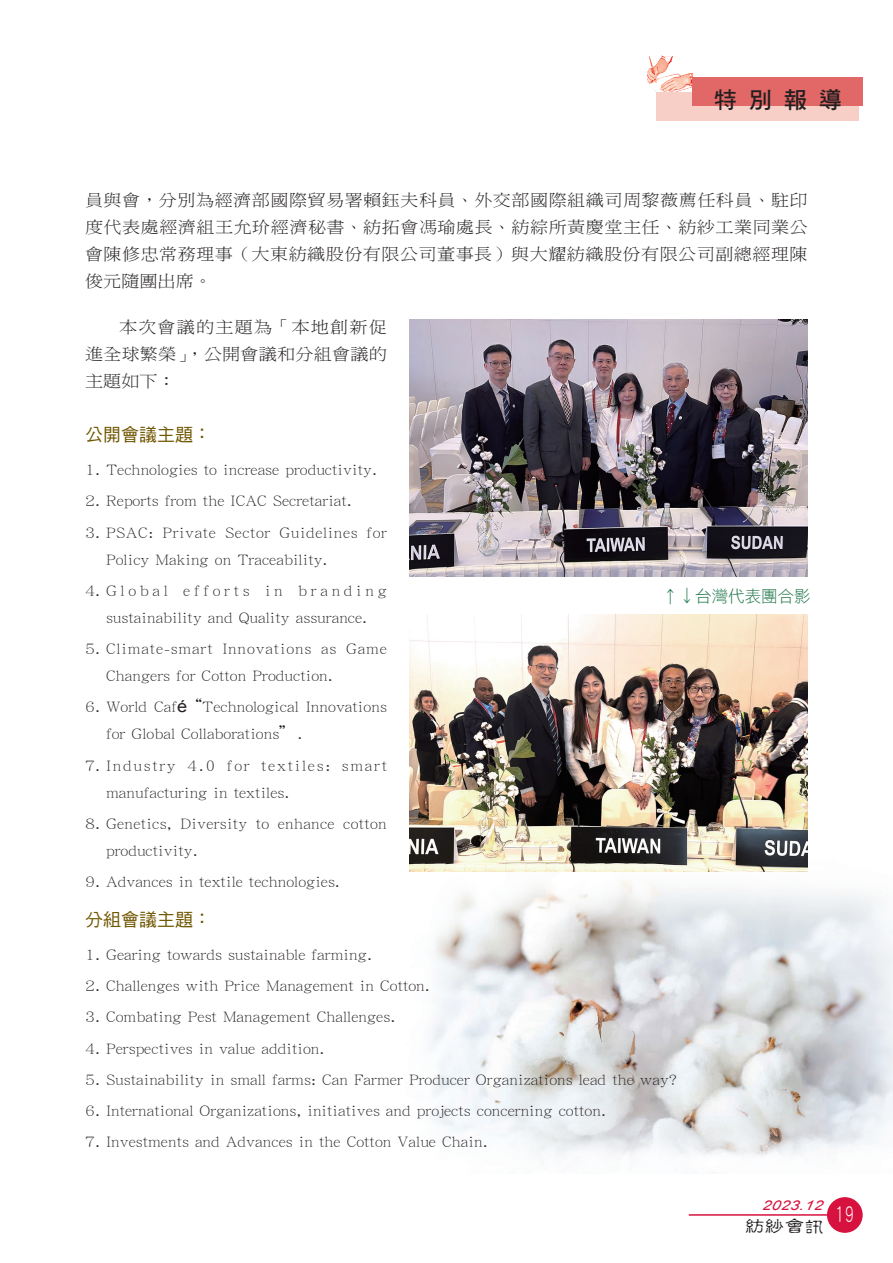
<style>
.page{position:relative;width:893px;height:1263px;background:#fff}
.page>*{position:absolute;margin:0;border:0;box-sizing:border-box;transform-origin:0 0}
.t1{font:23.1px "DF Hei Std W7";color:#231f20}
.中標{font:18px "DF Hei Std W5";color:#705700}
.內文{font:16.5px/27px "DF Ming Std W3";color:#231f20;text-align:justify;scale:1.1 1}
.內文-2{font:16.5px/27px "DF Ming Std W3";letter-spacing:.045em;color:#231f20;scale:1.1 1}
.內文-3{font:16.5px/27px "DF Ming Std W3";letter-spacing:.03em;color:#231f20;scale:1.1 1}
.表{font:16.5px "DF Hei Std W3";color:#277a4f}
.t2{font:16.5px "DF Gu Yin Std W5";color:#231f20;scale:1.2 1}
.t3{font:italic 13.5px "Arial";color:#d7123e;scale:1.2 1}
.s1{font-family:"Arial"}
</style>
<div class="page">
<img style="left:646px;top:55px;width:47px;height:37px">
<div style="left:656px;top:92px;width:203px;height:29px;background:#f7cfc7"></div>
<div style="left:692px;top:77px;width:171px;height:29px;background:#e26867"></div>
<hr style="left:689px;top:1214px;width:143px;height:2px;background:#d7123e">
<div style="left:828px;top:1198px;width:34px;height:34px;background:#d7123e;border-radius:50%"></div>
<div style="left:827px;top:1197px;width:36px;height:36px;border:2px solid #d7123e;border-radius:50%"></div>
<img style="left:430px;top:880px;width:463px;height:285px">
<img style="left:409px;top:319px;width:399px;height:258px">
<img style="left:409px;top:614px;width:399px;height:258px">
<h1 class="t1" style="left:714px;top:87px;width:129px">特 別 報 導</h1>
<p class="內文" style="left:85px;top:186px;width:659px">員與會，分別為經濟部國際貿易署賴鈺夫科員、外交部國際組織司周黎薇薦任科員、駐印度代表處經濟組王允玠經濟秘書、紡拓會馮瑜處長、紡綜所黃慶堂主任、紡紗工業同業公會陳修忠常務理事（大東紡織股份有限公司董事長）與大耀紡織股份有限公司副總經理陳俊元隨團出席。</p>
<p class="內文" style="left:85px;top:313px;width:276px;text-indent:34px">本次會議的主題為「本地創新促進全球繁榮」，公開會議和分組會議的主題如下：</p>
<p class="中標" style="left:85px;top:425px;width:127px">公開會議主題：</p>
<p class="內文" style="left:85px;top:455px;width:267px">1. Technologies to increase productivity.</p>
<p class="內文" style="left:85px;top:487px;width:244px">2. Reports from the ICAC Secretariat.</p>
<p class="內文-3" style="left:106px;top:518px;width:257px;text-indent:-21px">3. PSAC: Private Sector Guidelines for<br>Policy Making on Traceability.</p>
<p class="內文" style="left:85px;top:576px;width:276px;text-align:center">4. Global efforts in branding sustainability and Quality assurance.</p>
<p class="內文-2" style="left:106px;top:634px;width:257px;text-indent:-21px">5. Climate-smart Innovations as Game<br>Changers for Cotton Production.</p>
<p class="內文" style="left:106px;top:693px;width:257px;text-indent:-21px">6. World Caf<span class="s1">é</span> “Technological Innovations for Global Collaborations”.</p>
<p class="內文-2" style="left:106px;top:751px;width:257px;text-indent:-21px">7. Industry 4.0 for textiles: smart manufacturing in textiles.</p>
<p class="內文" style="left:106px;top:809px;width:257px;text-indent:-21px">8. Genetics, Diversity to enhance cotton productivity.</p>
<p class="內文" style="left:85px;top:867px;width:233px">9. Advances in textile technologies.</p>
<p class="中標" style="left:85px;top:909px;width:127px">分組會議主題：</p>
<p class="內文" style="left:85px;top:940px;width:262px">1. Gearing towards sustainable farming.</p>
<p class="內文" style="left:85px;top:971px;width:315px">2. Challenges with Price Management in Cotton.</p>
<p class="內文" style="left:85px;top:1002px;width:284px">3. Combating Pest Management Challenges.</p>
<p class="內文" style="left:85px;top:1034px;width:219px">4. Perspectives in value addition.</p>
<p class="內文" style="left:85px;top:1065px;width:539px">5. Sustainability in small farms: Can Farmer Producer Organizations lead the way?</p>
<p class="內文" style="left:85px;top:1096px;width:475px">6. International Organizations, initiatives and projects concerning cotton.</p>
<p class="內文" style="left:85px;top:1127px;width:368px">7. Investments and Advances in the Cotton Value Chain.</p>
<p class="表" style="left:662px;top:587px;width:150px">↑↓台灣代表團合影</p>
<p class="t3" style="left:762px;top:1197px;width:55px">2023.12</p>
<p class="t2" style="left:745px;top:1217px;width:92px">紡紗會訊 <sup>19</sup></p>
</div>
